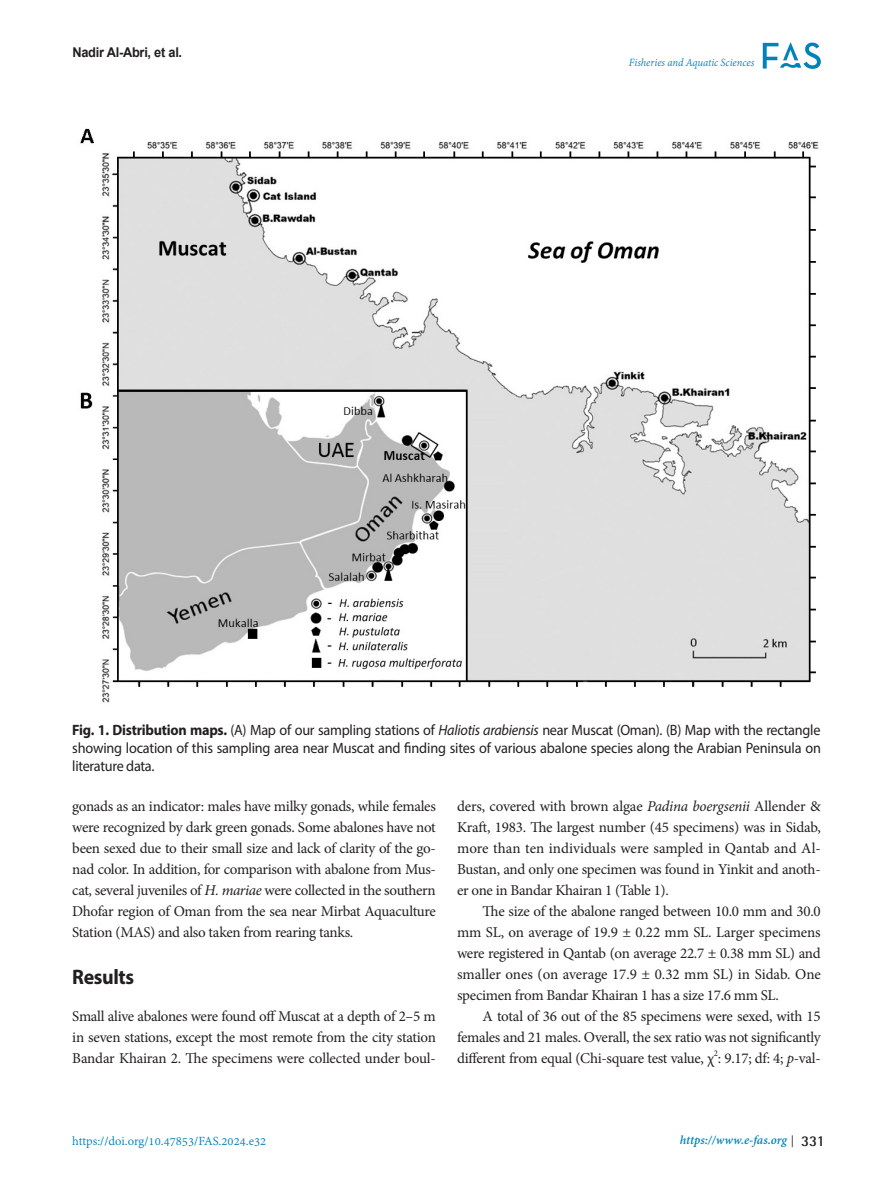
<style>
.page{position:relative;width:893px;height:1191px;background:#fff}
.page>*{position:absolute;margin:0;border:0;box-sizing:border-box;transform-origin:0 0}
.headiing_1st{font:700 21px "Myriad Pro";letter-spacing:-.02em;color:#231f20;scale:.95 1}
.main_text_2nd_more_i{font:15px/21px "Minion Pro";letter-spacing:-.02em;color:#231f20;text-align:justify}
.main_text_1st_no_ind{font:15px/21px "Minion Pro";letter-spacing:-.02em;color:#231f20;text-align:justify}
.table_title{font:15px/18px "Myriad Pro";letter-spacing:-.015em;color:#231f20;text-align:justify;scale:.95 1}
.t1{font:13.5px "Adobe Devanagari";color:#0082bb}
.t2{font:italic 700 13.5px "Adobe Devanagari";color:#0082bb}
.t3{font:700 13.5px "Arial";letter-spacing:-.02em;color:#231f20;scale:.95 1}
.t4{font:italic 12px "Adobe Devanagari";letter-spacing:-.005em;color:#0082bb;scale:.95 1}
.main_text_2nd_more_i-2{font:8.7px "Minion Pro";color:#231f20}
.s1{font-weight:700}
.s2{font-style:italic}
.s3{font-family:"Helvetica Neue LT Pro";font-weight:300;font-style:normal;font-stretch:condensed;font-size:16.05px;color:#231f20}
.s4{font-family:"Rotis Semi Sans Std";font-style:normal;font-size:15px;color:#231f20}
</style>
<div class="page">
<svg style="left:763px;top:43px;width:58px;height:26px"></svg>
<img style="left:80px;top:128px;width:739px;height:575px">
<p class="t3" style="left:72px;top:42px;width:117px">Nadir Al-Abri, et al.</p>
<p class="t4" style="left:629px;top:56px;width:133px">Fisheries and Aquatic Sciences</p>
<p class="table_title" style="left:72px;top:720px;width:789px"><span class="s1">Fig. 1. Distribution maps.</span> (A) Map of our sampling stations of <span class="s2">Haliotis arabiensis</span> near Muscat (Oman). (B) Map with the rectangle showing location of this sampling area near Muscat and finding sites of various abalone species along the Arabian Peninsula on literature data.</p>
<p class="main_text_2nd_more_i" style="left:72px;top:795px;width:365px">gonads as an indicator: males have milky gonads, while females were recognized by dark green gonads. Some abalones have not been sexed due to their small size and lack of clarity of the go&shy;nad color. In addition, for comparison with abalone from Mus&shy;cat, several juveniles of <span class="s2">H. mariae</span> were collected in the southern Dhofar region of Oman from the sea near Mirbat Aquaculture Station (MAS) and also taken from rearing tanks.</p>
<p class="headiing_1st" style="left:72px;top:963px;width:66px">Results</p>
<p class="main_text_1st_no_ind" style="left:72px;top:1005px;width:365px">Small alive abalones were found off Muscat at a depth of 2–5 m in seven stations, except the most remote from the city station Bandar Khairan 2. The specimens were collected under boul-</p>
<p class="main_text_1st_no_ind" style="left:457px;top:795px;width:365px">ders, covered with brown algae <span class="s2">Padina boergsenii</span> Allender &amp; Kraft, 1983. The largest number (45 specimens) was in Sidab, more than ten individuals were sampled in Qantab and Al-Bustan, and only one specimen was found in Yinkit and anoth&shy;er one in Bandar Khairan 1 (Table 1).</p>
<p class="main_text_2nd_more_i" style="left:457px;top:900px;width:365px;text-indent:26px">The size of the abalone ranged between 10.0 mm and 30.0 mm SL, on average of 19.9 ± 0.22 mm SL. Larger specimens were registered in Qantab (on average 22.7 ± 0.38 mm SL) and smaller ones (on average 17.9 ± 0.32 mm SL) in Sidab. One specimen from Bandar Khairan 1 has a size 17.6 mm SL.</p>
<p class="main_text_2nd_more_i" style="left:457px;top:1005px;width:365px;text-indent:26px">A total of 36 out of the 85 specimens were sexed, with 15 females and 21 males. Overall, the sex ratio was not significantly different from equal (Chi-square test value, χ : 9.17; df: 4; <span class="s2">p</span>-val-</p>
<p class="main_text_2nd_more_i-2" style="left:714px;top:1047px;width:6px">2</p>
<p class="t1" style="left:72px;top:1133px;width:196px">https://doi.org/10.47853/FAS.2024.e32</p>
<p class="t2" style="left:680px;top:1132px;width:146px">https://www.e-fas.org <span class="s3">|</span> <span class="s4">331</span></p>
</div>
